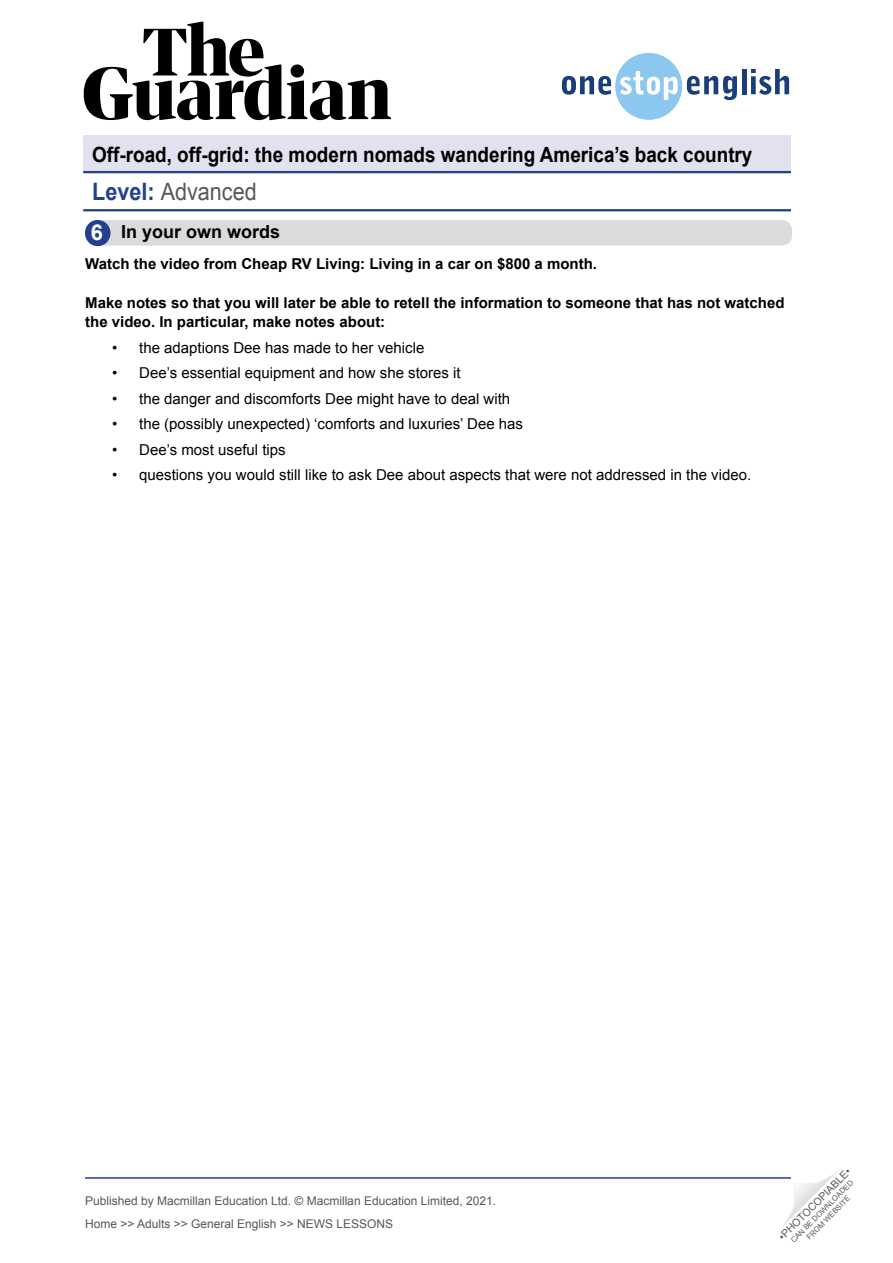
<style>
.page{position:relative;width:893px;height:1263px;background:#fff}
.page>*{position:absolute;margin:0;border:0;box-sizing:border-box;transform-origin:0 0}
.Article_Subtitle{font:24px "Arial";color:#58585a;scale:.9 1}
.WS__Exercise_title{font:700 21.9px "Arial";color:#fff}
.Article_Subtitle-2{font:700 21px "Arial";color:#000;scale:.9 1}
.WS__Exercise_title-2{font:700 18px "Arial";color:#000}
.t1{font:15px "Arial";color:#000}
.WS__Body_-_rubric{font:700 15px/19.5px "Arial";color:#000}
.t2{font:12px/23px "Arial";color:#575756}
.t3{font:10.5px "Arial";color:#575756}
.t4{font:7.5px/9px "Arial";color:#575756;text-align:center}
.s1{font-weight:700;color:#23408f}
</style>
<div class="page">
<hr style="left:85px;top:1177px;width:706px;height:2px;background:#23408f">
<svg style="left:783px;top:1171px;width:55px;height:55px"></svg>
<div style="left:86px;top:220px;width:706px;height:26px;background:#dadbdc;border-radius:10px"></div>
<div style="left:85px;top:220px;width:26px;height:26px;background:#23408f;border-radius:50%"></div>
<svg style="left:84px;top:22px;width:307px;height:98px"></svg>
<svg style="left:562px;top:53px;width:175px;height:67px"></svg>
<hr style="left:742px;top:69px;width:4px;height:25px;background:#1a3e78">
<svg style="left:751px;top:69px;width:38px;height:26px"></svg>
<div style="left:83px;top:136px;width:708px;height:37px;background:#e1e1ef"></div>
<hr style="left:83px;top:171px;width:708px;height:2px;background:#23408f">
<hr style="left:83px;top:209px;width:708px;height:2px;background:#23408f">
<p class="Article_Subtitle-2" style="left:92px;top:141px;width:735px">Off-road, off-grid: the modern nomads wandering America’s back country</p>
<p class="Article_Subtitle" style="left:92px;top:176px;width:184px"><span class="s1">Level:</span> Advanced</p>
<p class="WS__Exercise_title" style="left:91px;top:218px;width:14px">6</p>
<p class="WS__Exercise_title-2" style="left:121px;top:220px;width:161px">In your own words</p>
<p class="WS__Body_-_rubric" style="left:85px;top:254px;width:513px">Watch the video from Cheap RV Living: Living in a car on $800 a month.</p>
<p class="WS__Body_-_rubric" style="left:85px;top:293px;width:701px">Make notes so that you will later be able to retell the information to someone that has not watched the video. In particular, make notes about:</p>
<p class="t1" style="left:112px;top:337px;width:314px">• the adaptions Dee has made to her vehicle</p>
<p class="t1" style="left:112px;top:363px;width:350px">• Dee’s essential equipment and how she stores it</p>
<p class="t1" style="left:112px;top:388px;width:400px">• the danger and discomforts Dee might have to deal with</p>
<p class="t1" style="left:112px;top:414px;width:412px">• the (possibly unexpected) ‘comforts and luxuries’ Dee has</p>
<p class="t1" style="left:112px;top:439px;width:175px">• Dee’s most useful tips</p>
<p class="t1" style="left:112px;top:465px;width:640px">• questions you would still like to ask Dee about aspects that were not addressed in the video.</p>
<p class="t2" style="left:85px;top:1189px;width:413px">Published by Macmillan Education Ltd. © Macmillan Education Limited, 2021.<br>Home &gt;&gt; Adults &gt;&gt; General English &gt;&gt; NEWS LESSONS</p>
<p class="t3" style="left:776px;top:1233px;width:99px;rotate:-45deg">•PHOTOCOPIABLE•</p>
<p class="t4" style="left:789px;top:1238px;width:86px;rotate:-45deg">CAN BE DOWNLOADED<br>FROM WEBSITE</p>
</div>
